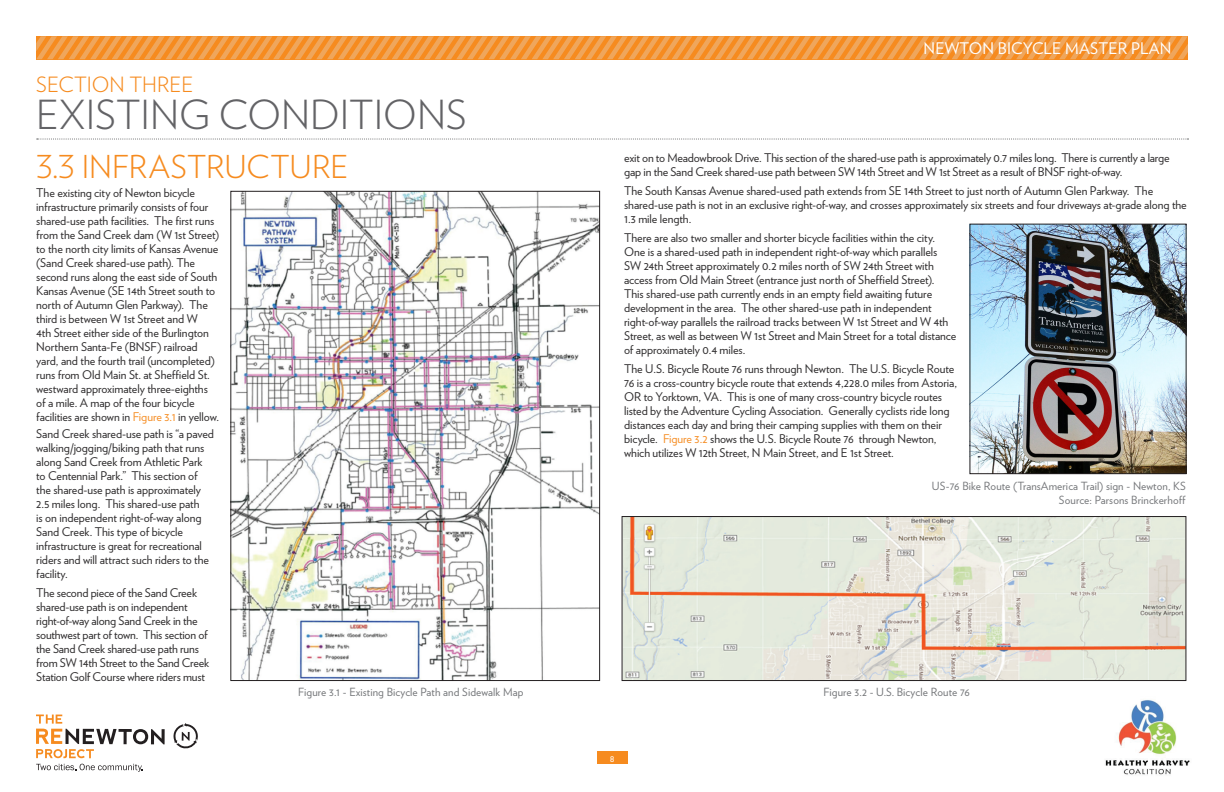
<style>
.page{position:relative;width:1224px;height:792px;background:#fff}
.page>*{position:absolute;margin:0;border:0;box-sizing:border-box;transform-origin:0 0}
.Section_Heading{font:300 40px "Verlag";color:#636366}
.Body_Copy{font:300 31.5px "Verlag";color:#f68b1f}
.Section_Number{font:300 21px "Verlag";color:#f68b1f}
.t1{font:16px "Verlag";letter-spacing:.01em;color:#fff}
.Body_Copy-2{font:12px/14px "Verlag";letter-spacing:-.01em;color:#312f30}
.Heading_1{font:12px/14px "Verlag";letter-spacing:-.005em;color:#312f30}
.t2{font:11.2px "Verlag";letter-spacing:.01em;color:#76787b}
.t3{font:10px "Verlag";color:#fff}
.s1{color:#f69029}
</style>
<div class="page">
<div style="left:36px;top:36px;width:1152px;height:24px;background:#f58f28"></div>
<svg style="left:36px;top:36px;width:1152px;height:23px"></svg>
<svg style="left:173px;top:723px;width:25px;height:26px"></svg>
<svg style="left:36px;top:715px;width:129px;height:43px"></svg>
<svg style="left:36px;top:764px;width:107px;height:8px"></svg>
<img style="left:1105px;top:700px;width:85px;height:75px">
<div style="left:597px;top:752px;width:30px;height:12px;background:#f68b1f"></div>
<svg style="left:37px;top:139px;width:1152px;height:1px"></svg>
<img style="left:232px;top:193px;width:366px;height:486px">
<img style="left:624px;top:518px;width:560px;height:161px">
<div style="left:622px;top:516px;width:564px;height:165px;border:1px solid #231f20"></div>
<img style="left:972px;top:226px;width:212px;height:246px">
<div style="left:970px;top:224px;width:216px;height:250px;border:1px solid #231f20"></div>
<p class="Section_Number" style="left:36px;top:69px;width:158px">SECTION THREE</p>
<p class="Section_Heading" style="left:36px;top:85px;width:432px">EXISTING CONDITIONS</p>
<p class="Body_Copy" style="left:36px;top:143px;width:313px">3.3 INFRASTRUCTURE</p>
<p class="Heading_1" style="left:36px;top:185px;width:184px">The existing city of Newton bicycle infrastructure primarily consists of four shared-use path facilities. The first runs from the Sand Creek dam (W 1st Street) to the north city limits of Kansas Avenue (Sand Creek shared-use path). The second runs along the east side of South Kansas Avenue (SE 14th Street south to north of Autumn Glen Parkway). The third is between W 1st Street and W<br>4th Street either side of the Burlington Northern Santa-Fe (BNSF) railroad yard, and the fourth trail (uncompleted) runs from Old Main St. at Sheffield St. westward approximately three-eighths of a mile. A map of the four bicycle facilities are shown in <span class="s1">Figure 3.1</span> in yellow.</p>
<p class="Body_Copy-2" style="left:36px;top:426px;width:179px">Sand Creek shared-use path is “a paved walking/jogging/biking path that runs along Sand Creek from Athletic Park to Centennial Park.” This section of the shared-use path is approximately 2.5 miles long. This shared-use path<br>is on independent right-of-way along Sand Creek. This type of bicycle infrastructure is great for recreational riders and will attract such riders to the facility.</p>
<p class="Body_Copy-2" style="left:36px;top:585px;width:175px">The second piece of the Sand Creek shared-use path is on independent right-of-way along Sand Creek in the southwest part of town. This section of the Sand Creek shared-use path runs from SW 14th Street to the Sand Creek Station Golf Course where riders must</p>
<h3 class="t1" style="left:924px;top:37px;width:249px">NEWTON BICYCLE MASTER PLAN</h3>
<p class="Body_Copy-2" style="left:624px;top:150px;width:547px">exit on to Meadowbrook Drive. This section of the shared-use path is approximately 0.7 miles long. There is currently a large gap in the Sand Creek shared-use path between SW 14th Street and W 1st Street as a result of BNSF right-of-way.</p>
<p class="Body_Copy-2" style="left:624px;top:183px;width:564px">The South Kansas Avenue shared-used path extends from SE 14th Street to just north of Autumn Glen Parkway. The shared-use path is not in an exclusive right-of-way, and crosses approximately six streets and four driveways at-grade along the<br>1.3 mile length.</p>
<p class="Body_Copy-2" style="left:624px;top:230px;width:334px">There are also two smaller and shorter bicycle facilities within the city.<br>One is a shared-used path in independent right-of-way which parallels SW 24th Street approximately 0.2 miles north of SW 24th Street with access from Old Main Street (entrance just north of Sheffield Street).<br>This shared-use path currently ends in an empty field awaiting future development in the area. The other shared-use path in independent right-of-way parallels the railroad tracks between W 1st Street and W 4th Street, as well as between W 1st Street and Main Street for a total distance of approximately 0.4 miles.</p>
<p class="Body_Copy-2" style="left:624px;top:361px;width:334px">The U.S. Bicycle Route 76 runs through Newton. The U.S. Bicycle Route 76 is a cross-country bicycle route that extends 4,228.0 miles from Astoria, OR to Yorktown, VA. This is one of many cross-country bicycle routes listed by the Adventure Cycling Association. Generally cyclists ride long distances each day and bring their camping supplies with them on their bicycle. <span class="s1">Figure 3.2</span> shows the U.S. Bicycle Route 76 through Newton, which utilizes W 12th Street, N Main Street, and E 1st Street.</p>
<p class="t2" style="left:932px;top:478px;width:256px">US-76 Bike Route (TransAmerica Trail) sign - Newton, KS</p>
<p class="t2" style="left:1059px;top:492px;width:128px">Source: Parsons Brinckerhoff</p>
<p class="t2" style="left:298px;top:684px;width:227px">Figure 3.1 - Existing Bicycle Path and Sidewalk Map</p>
<p class="t2" style="left:823px;top:684px;width:148px">Figure 3.2 - U.S. Bicycle Route 76</p>
<p class="t3" style="left:610px;top:751px;width:6px">8</p>
</div>
